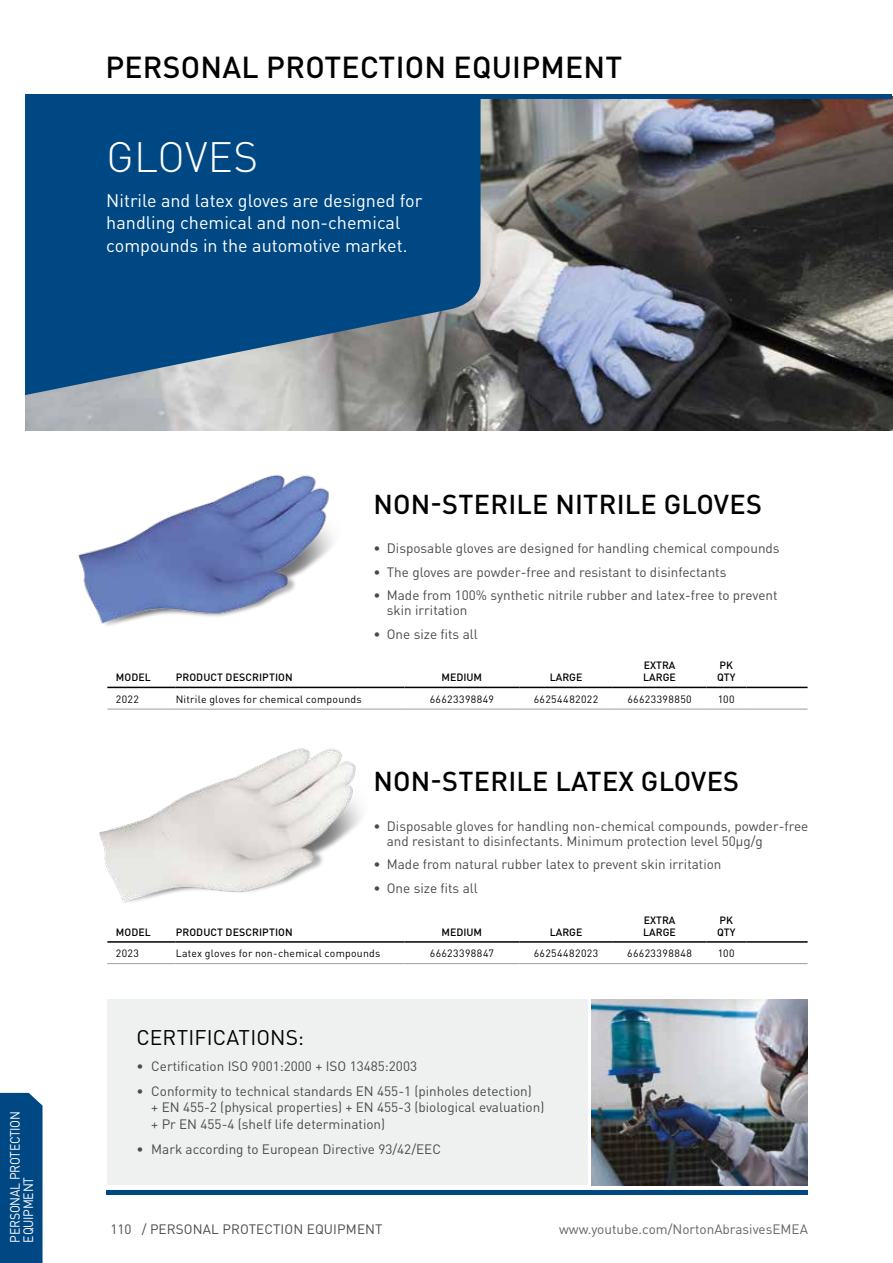
<style>
.page{position:relative;width:893px;height:1263px;background:#fff}
.page>*{position:absolute;margin:0;border:0;box-sizing:border-box;transform-origin:0 0}
.t1{font:300 42px "DIN Pro";letter-spacing:.01em;color:#fff}
.t2{font:500 30px "DIN Pro";letter-spacing:.01em;color:#000}
.t3{font:500 27px "DIN Pro";letter-spacing:.01em;color:#000}
.t4{font:21px "DIN Pro";letter-spacing:.005em;color:#000}
.t5{font:18px/22.5px "DIN Pro";color:#fff}
.t6{font:13.5px/15px "DIN Pro";color:#4a4a49}
.t7{font:13.5px "DIN Pro";color:#646363}
.t8{font:13.5px/13.5px "DIN Pro";letter-spacing:-.02em;color:#fff;scale:.9 1}
.t9{font:10.5px "DIN Pro";letter-spacing:.03em;color:#000}
.t10{font:500 10.5px/12px "DIN Pro";color:#000}
</style>
<div class="page">
<hr style="left:106px;top:1191px;width:702px;height:4px;background:#004884">
<img style="left:26px;top:99px;width:866px;height:332px">
<svg style="left:26px;top:99px;width:455px;height:331px;background:#275e8b"></svg>
<hr style="left:26px;top:95px;width:866px;height:4px;background:#004884">
<svg style="left:107px;top:688px;width:701px;height:21px"></svg>
<hr style="left:107px;top:687px;width:69px;height:1px;background:#000">
<hr style="left:176px;top:687px;width:228px;height:1px;background:#000">
<hr style="left:404px;top:687px;width:115px;height:1px;background:#000">
<hr style="left:519px;top:687px;width:94px;height:1px;background:#000">
<hr style="left:613px;top:687px;width:93px;height:1px;background:#000">
<hr style="left:706px;top:687px;width:40px;height:1px;background:#000">
<hr style="left:746px;top:687px;width:62px;height:1px;background:#000">
<hr style="left:107px;top:709px;width:69px;height:1px;background:#9d9d9c">
<hr style="left:176px;top:709px;width:228px;height:1px;background:#9d9d9c">
<hr style="left:404px;top:709px;width:115px;height:1px;background:#9d9d9c">
<hr style="left:519px;top:709px;width:94px;height:1px;background:#9d9d9c">
<hr style="left:613px;top:709px;width:93px;height:1px;background:#9d9d9c">
<hr style="left:706px;top:709px;width:40px;height:1px;background:#9d9d9c">
<hr style="left:746px;top:709px;width:62px;height:1px;background:#9d9d9c">
<hr style="left:107px;top:941px;width:69px;height:2px;background:#000">
<hr style="left:176px;top:941px;width:228px;height:2px;background:#000">
<hr style="left:404px;top:941px;width:115px;height:2px;background:#000">
<hr style="left:519px;top:941px;width:94px;height:2px;background:#000">
<hr style="left:613px;top:941px;width:93px;height:2px;background:#000">
<hr style="left:706px;top:941px;width:40px;height:2px;background:#000">
<hr style="left:746px;top:941px;width:62px;height:2px;background:#000">
<hr style="left:107px;top:963px;width:69px;height:1px;background:#9d9d9c">
<hr style="left:176px;top:963px;width:228px;height:1px;background:#9d9d9c">
<hr style="left:404px;top:963px;width:115px;height:1px;background:#9d9d9c">
<hr style="left:519px;top:963px;width:94px;height:1px;background:#9d9d9c">
<hr style="left:613px;top:963px;width:93px;height:1px;background:#9d9d9c">
<hr style="left:706px;top:963px;width:40px;height:1px;background:#9d9d9c">
<hr style="left:746px;top:963px;width:62px;height:1px;background:#9d9d9c">
<img style="left:78px;top:474px;width:255px;height:152px">
<img style="left:99px;top:748px;width:263px;height:155px">
<div style="left:107px;top:999px;width:481px;height:186px;background:#eff0f0"></div>
<img style="left:591px;top:999px;width:217px;height:186px">
<div style="left:0;top:1093px;width:43px;height:170px;background:#004884"></div>
<h2 class="t2" style="left:105px;top:46px;width:518px">PERSONAL PROTECTION EQUIPMENT</h2>
<h1 class="t1" style="left:107px;top:128px;width:153px">GLOVES</h1>
<h3 class="t5" style="left:106px;top:188px;width:317px">Nitrile and latex gloves are designed for handling chemical and non-chemical compounds in the automotive market.</h3>
<p class="t8" style="left:8px;top:1242px;width:148px;rotate:-90deg">PERSONAL PROTECTION<br>EQUIPMENT</p>
<h3 class="t3" style="left:373px;top:486px;width:390px">NON-STERILE NITRILE GLOVES</h3>
<p class="t6" style="left:373px;top:540px;width:408px">• Disposable gloves are designed for handling chemical compounds</p>
<p class="t6" style="left:373px;top:564px;width:355px">• The gloves are powder-free and resistant to disinfectants</p>
<p class="t6" style="left:387px;top:587px;width:392px;text-indent:-14px">• Made from 100% synthetic nitrile rubber and latex-free to prevent skin irritation</p>
<p class="t6" style="left:373px;top:626px;width:106px">• One size fits all</p>
<p class="t10" style="left:116px;top:671px;width:37px">MODEL</p>
<p class="t10" style="left:176px;top:671px;width:118px">PRODUCT DESCRIPTION</p>
<p class="t10" style="left:442px;top:671px;width:42px">MEDIUM</p>
<p class="t10" style="left:550px;top:671px;width:34px">LARGE</p>
<p class="t10" style="left:643px;top:659px;width:34px">EXTRA<br>LARGE</p>
<p class="t10" style="left:717px;top:659px;width:20px">PK<br>QTY</p>
<p class="t9" style="left:116px;top:692px;width:25px">2022</p>
<p class="t9" style="left:176px;top:692px;width:188px">Nitrile gloves for chemical compounds</p>
<p class="t9" style="left:430px;top:692px;width:66px">66623398849</p>
<p class="t9" style="left:534px;top:692px;width:66px">66254482022</p>
<p class="t9" style="left:627px;top:692px;width:66px">66623398850</p>
<p class="t9" style="left:718px;top:692px;width:18px">100</p>
<h3 class="t3" style="left:373px;top:763px;width:367px">NON-STERILE LATEX GLOVES</h3>
<p class="t6" style="left:387px;top:818px;width:423px;text-indent:-14px">• Disposable gloves for handling non-chemical compounds, powder-free and resistant to disinfectants. Minimum protection level 50μg/g</p>
<p class="t6" style="left:373px;top:856px;width:350px">• Made from natural rubber latex to prevent skin irritation</p>
<p class="t6" style="left:373px;top:880px;width:106px">• One size fits all</p>
<p class="t10" style="left:116px;top:925px;width:37px">MODEL</p>
<p class="t10" style="left:176px;top:925px;width:118px">PRODUCT DESCRIPTION</p>
<p class="t10" style="left:442px;top:925px;width:42px">MEDIUM</p>
<p class="t10" style="left:550px;top:925px;width:34px">LARGE</p>
<p class="t10" style="left:643px;top:913px;width:34px">EXTRA<br>LARGE</p>
<p class="t10" style="left:717px;top:913px;width:20px">PK<br>QTY</p>
<p class="t9" style="left:116px;top:946px;width:25px">2023</p>
<p class="t9" style="left:176px;top:946px;width:206px">Latex gloves for non-chemical compounds</p>
<p class="t9" style="left:430px;top:946px;width:66px">66623398847</p>
<p class="t9" style="left:534px;top:946px;width:66px">66254482023</p>
<p class="t9" style="left:627px;top:946px;width:66px">66623398848</p>
<p class="t9" style="left:718px;top:946px;width:18px">100</p>
<h3 class="t4" style="left:136px;top:1023px;width:169px">CERTIFICATIONS:</h3>
<p class="t6" style="left:136px;top:1058px;width:282px">• Certification ISO 9001:2000 + ISO 13485:2003</p>
<p class="t6" style="left:151px;top:1082px;width:395px;line-height:16.5px;text-indent:-15px">• Conformity to technical standards EN 455-1 (pinholes detection)<br>+ EN 455-2 (physical properties) + EN 455-3 (biological evaluation) + Pr EN 455-4 (shelf life determination)</p>
<p class="t6" style="left:136px;top:1141px;width:306px">• Mark according to European Directive 93/42/EEC</p>
<p class="t6" style="left:111px;top:1221px;width:274px">110 / PERSONAL PROTECTION EQUIPMENT</p>
<p class="t7" style="left:559px;top:1220px;width:250px">www.youtube.com/NortonAbrasivesEMEA</p>
</div>
